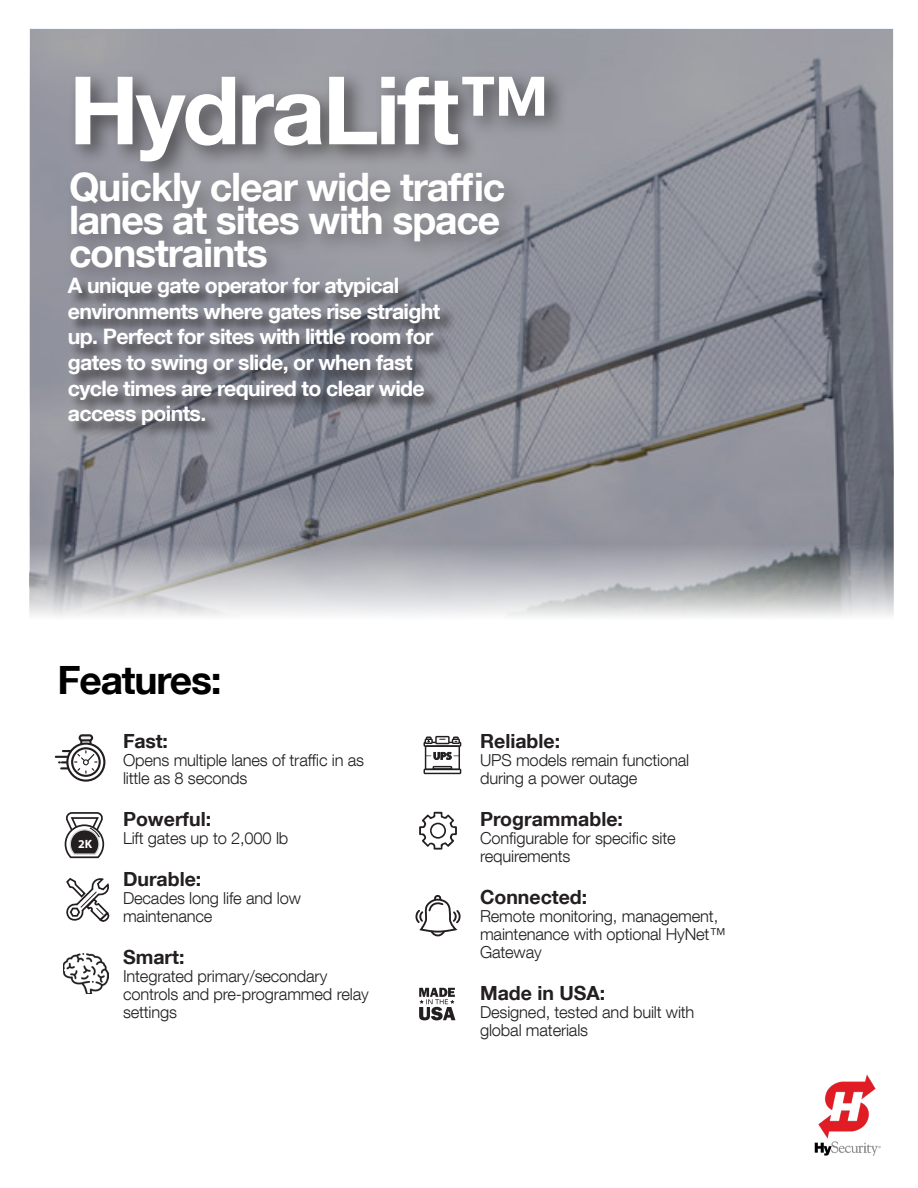
<style>
.page{position:relative;width:918px;height:1188px;background:#fff}
.page>*{position:absolute;margin:0;border:0;box-sizing:border-box;transform-origin:0 0}
.Descrizione_categori{font:700 94.5px "Helvetica Neue LT Com";letter-spacing:-.03em;color:#fff}
.Descrizione_categori-2{font:700 39.15px/33px "Helvetica Neue LT Com";letter-spacing:-.03em;color:#fff}
.Descrizione_categori-3{font:700 39px "Helvetica Neue LT Com";letter-spacing:-.03em;color:#000}
.t1{font:700 21.3px/25.5px "Helvetica Neue LT Com";letter-spacing:-.03em;color:#fff}
.t2{font:700 19.5px "Helvetica Neue LT Com";color:#231f20}
.t3{font:300 16.5px/18px "Helvetica Neue LT Com";letter-spacing:-.01em;color:#231f20}
.t4{font:700 12px "Myriad Pro";color:#fff}
</style>
<div class="page">
<svg style="left:30px;top:30px;width:863px;height:500px;fill:#91939d"></svg>
<svg style="left:29px;top:530px;width:865px;height:87px"></svg>
<img style="left:814px;top:1075px;width:67px;height:81px">
<div style="left:68px;top:69px;width:500px;height:115px;background:#231f20;opacity:.6"></div>
<div style="left:64px;top:165px;width:463px;height:126px;background:#231f20;opacity:.35"></div>
<div style="left:69px;top:279px;width:387px;height:162px;background:#231f20;opacity:.75"></div>
<svg style="left:424px;top:736px;width:37px;height:38px"></svg>
<svg style="left:419px;top:812px;width:38px;height:38px"></svg>
<svg style="left:415px;top:895px;width:45px;height:42px"></svg>
<svg style="left:419px;top:988px;width:36px;height:32px"></svg>
<div style="left:80px;top:735px;width:12px;height:5px;background:#f2f2f2;border-radius:3px"></div>
<div style="left:79px;top:734px;width:14px;height:7px;border:2px solid #231f20;border-radius:3px"></div>
<svg style="left:56px;top:741px;width:50px;height:41px"></svg>
<svg style="left:66px;top:878px;width:44px;height:44px"></svg>
<img style="left:63px;top:953px;width:45px;height:41px">
<svg style="left:64px;top:812px;width:41px;height:47px"></svg>
<p class="Descrizione_categori" style="left:69px;top:51px;width:483px">HydraLift™</p>
<p class="Descrizione_categori-2" style="left:69px;top:170px;width:438px">Quickly clear wide traffic lanes at sites with space constraints</p>
<p class="t1" style="left:68px;top:272px;width:374px">A unique gate operator for atypical environments where gates rise straight up. Perfect for sites with little room for gates to swing or slide, or when fast cycle times are required to clear wide access points.</p>
<p class="Descrizione_categori-3" style="left:58px;top:656px;width:166px">Features:</p>
<p class="t4" style="left:78px;top:836px;width:16px">2K</p>
<p class="t2" style="left:123px;top:729px;width:46px">Fast:</p>
<p class="t3" style="left:123px;top:751px;width:243px">Opens multiple lanes of traffic in as little as 8 seconds</p>
<p class="t2" style="left:123px;top:807px;width:90px">Powerful:</p>
<p class="t3" style="left:123px;top:829px;width:167px">Lift gates up to 2,000 lb</p>
<p class="t2" style="left:123px;top:867px;width:80px">Durable:</p>
<p class="t3" style="left:123px;top:889px;width:179px">Decades long life and low maintenance</p>
<p class="t2" style="left:123px;top:945px;width:63px">Smart:</p>
<p class="t3" style="left:123px;top:967px;width:247px">Integrated primary/secondary controls and pre-programmed relay settings</p>
<p class="t2" style="left:480px;top:729px;width:82px">Reliable:</p>
<p class="t3" style="left:480px;top:751px;width:211px">UPS models remain functional during a power outage</p>
<p class="t2" style="left:480px;top:807px;width:144px">Programmable:</p>
<p class="t3" style="left:480px;top:829px;width:197px">Configurable for specific site requirements</p>
<p class="t2" style="left:480px;top:885px;width:109px">Connected:</p>
<p class="t3" style="left:480px;top:907px;width:247px">Remote monitoring, management, maintenance with optional HyNet™<br>Gateway</p>
<p class="t2" style="left:480px;top:981px;width:127px">Made in USA:</p>
<p class="t3" style="left:480px;top:1003px;width:216px">Designed, tested and built with global materials</p>
</div>
